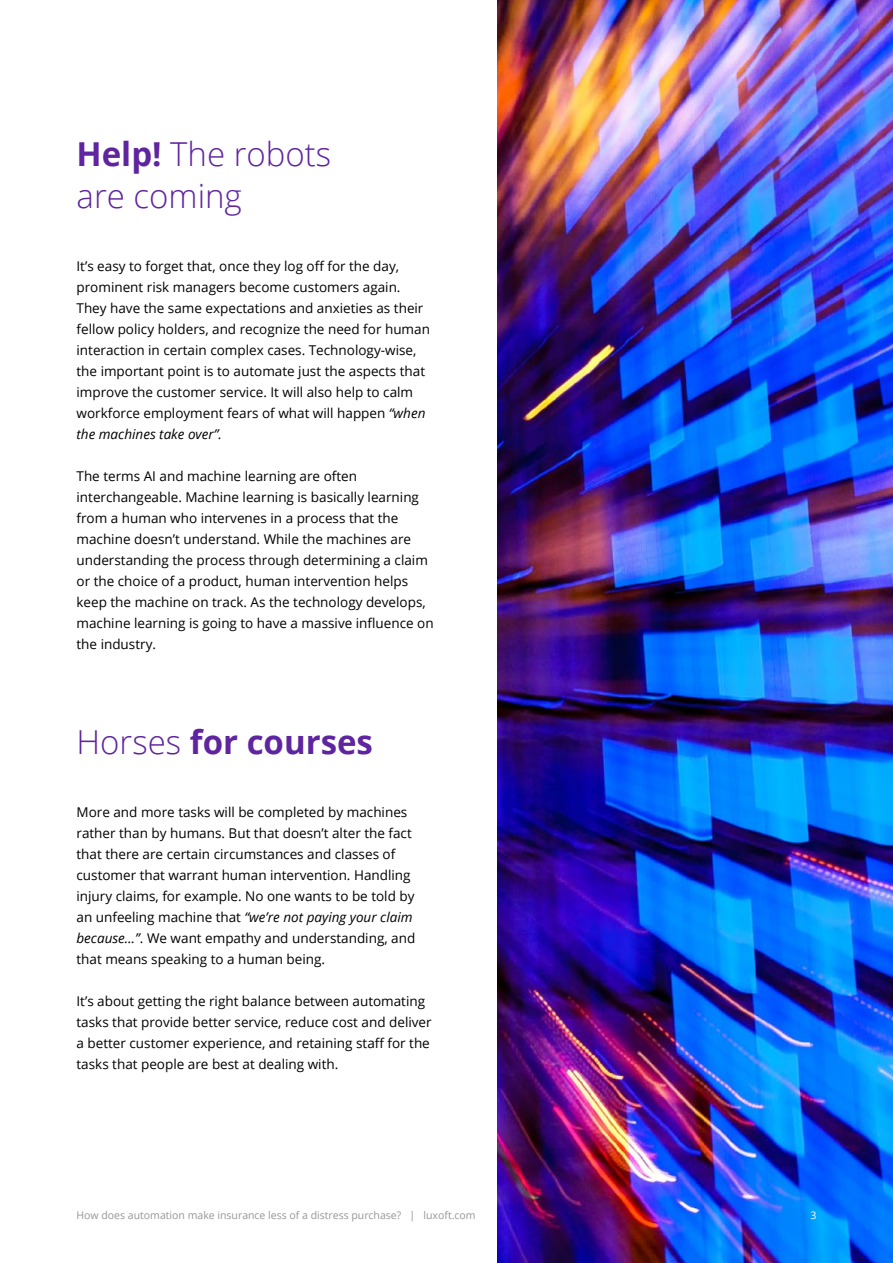
<style>
.page{position:relative;width:893px;height:1263px;background:#fff}
.page>*{position:absolute;margin:0;border:0;box-sizing:border-box;transform-origin:0 0}
.t1{font:300 33px/42px "Open Sans";color:#5f249f}
.t2{font:700 33px "Open Sans";color:#5f249f}
.t3{font:13.5px/21px "Open Sans";color:#000}
.t4{font:10.5px "Open Sans";color:#969696}
.t5{font:10.5px "Open Sans";color:#fff}
.s1{font-weight:700}
.s2{font-style:italic}
.s3{font-weight:300}
</style>
<div class="page">
<img style="left:497px;top:0;width:396px;height:1263px">
<h1 class="t1" style="left:77px;top:132px;width:256px"><span class="s1">Help!</span> The robots are coming</h1>
<p class="t3" style="left:77px;top:255px;width:355px">It’s easy to forget that, once they log off for the day, prominent risk managers become customers again.<br>They have the same expectations and anxieties as their fellow policy holders, and recognize the need for human interaction in certain complex cases. Technology-wise, the important point is to automate just the aspects that improve the customer service. It will also help to calm workforce employment fears of what will happen <span class="s2">“when the machines take over”.</span></p>
<p class="t3" style="left:77px;top:465px;width:359px">The terms AI and machine learning are often interchangeable. Machine learning is basically learning from a human who intervenes in a process that the machine doesn’t understand. While the machines are understanding the process through determining a claim or the choice of a product, human intervention helps keep the machine on track. As the technology develops, machine learning is going to have a massive influence on the industry.</p>
<h1 class="t2" style="left:77px;top:719px;width:298px"><span class="s3">Horses</span> for courses</h1>
<p class="t3" style="left:77px;top:801px;width:340px">More and more tasks will be completed by machines rather than by humans. But that doesn’t alter the fact that there are certain circumstances and classes of customer that warrant human intervention. Handling injury claims, for example. No one wants to be told by an unfeeling machine that <span class="s2">“we’re not paying your claim because…”</span>. We want empathy and understanding, and that means speaking to a human being.</p>
<p class="t3" style="left:77px;top:990px;width:357px">It’s about getting the right balance between automating tasks that provide better service, reduce cost and deliver a better customer experience, and retaining staff for the tasks that people are best at dealing with.</p>
<p class="t4" style="left:77px;top:1208px;width:401px">How does automation make insurance less of a distress purchase? | luxoft.com</p>
<p class="t5" style="left:810px;top:1208px;width:8px">3</p>
</div>
